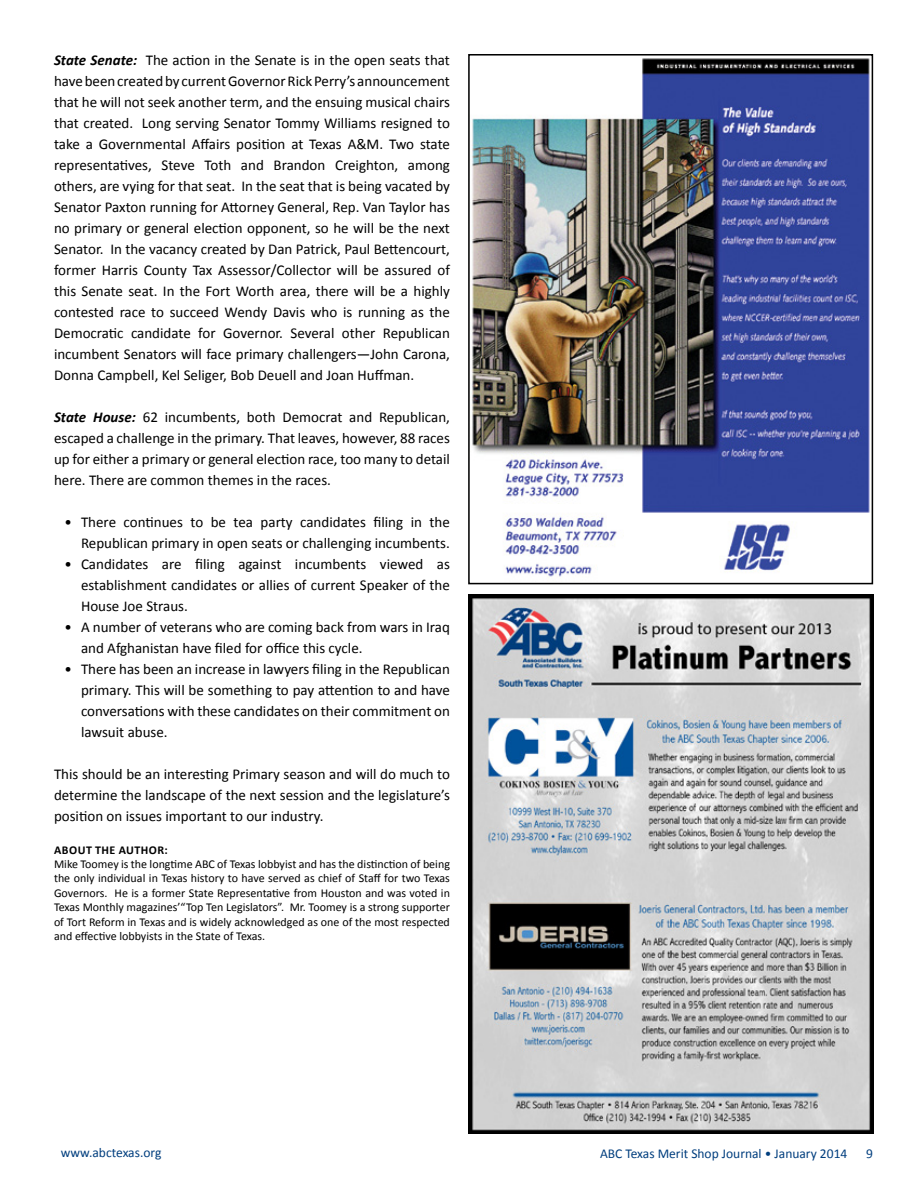
<style>
.page{position:relative;width:918px;height:1188px;background:#fff}
.page>*{position:absolute;margin:0;border:0;box-sizing:border-box;transform-origin:0 0}
.t1{font:15px/21px "Calibri";color:#000;text-align:justify}
.t2{font:13.5px "Calibri";color:#003e7e}
.t3{font:12px/14.4px "Calibri";color:#000;text-align:justify}
.t4{font:700 12px "Calibri";letter-spacing:.04em;color:#000}
.s1{font-weight:700;font-style:italic}
</style>
<div class="page">
<img style="left:468px;top:594px;width:405px;height:540px">
<img style="left:472px;top:58px;width:398px;height:520px">
<div style="left:468px;top:54px;width:405px;height:530px;border:2px solid #000"></div>
<p class="t1" style="left:54px;top:50px;width:398px"><span class="s1">State Senate:</span> The action in the Senate is in the open seats that have been created by current Governor Rick Perry’s announcement that he will not seek another term, and the ensuing musical chairs that created. Long serving Senator Tommy Williams resigned to take a Governmental Affairs position at Texas A&amp;M. Two state representatives, Steve Toth and Brandon Creighton, among others, are vying for that seat. In the seat that is being vacated by Senator Paxton running for Attorney General, Rep. Van Taylor has no primary or general election opponent, so he will be the next Senator. In the vacancy created by Dan Patrick, Paul Bettencourt, former Harris County Tax Assessor/Collector will be assured of this Senate seat. In the Fort Worth area, there will be a highly contested race to succeed Wendy Davis who is running as the Democratic candidate for Governor. Several other Republican incumbent Senators will face primary challengers—John Carona, Donna Campbell, Kel Seliger, Bob Deuell and Joan Huffman.</p>
<p class="t1" style="left:54px;top:407px;width:397px"><span class="s1">State House:</span> 62 incumbents, both Democrat and Republican, escaped a challenge in the primary. That leaves, however, 88 races up for either a primary or general election race, too many to detail here. There are common themes in the races.</p>
<p class="t1" style="left:64px;top:512px;width:387px;text-align:right">• There continues to be tea party candidates filing in the<br>Republican primary in open seats or challenging incumbents.</p>
<p class="t1" style="left:81px;top:554px;width:370px;text-indent:-16px">• Candidates are filing against incumbents viewed as establishment candidates or allies of current Speaker of the House Joe Straus.</p>
<p class="t1" style="left:81px;top:617px;width:370px;text-indent:-16px">• A number of veterans who are coming back from wars in Iraq and Afghanistan have filed for office this cycle.</p>
<p class="t1" style="left:81px;top:659px;width:370px;text-indent:-16px">• There has been an increase in lawyers filing in the Republican primary. This will be something to pay attention to and have conversations with these candidates on their commitment on lawsuit abuse.</p>
<p class="t1" style="left:54px;top:764px;width:397px">This should be an interesting Primary season and will do much to determine the landscape of the next session and the legislature’s position on issues important to our industry.</p>
<p class="t4" style="left:54px;top:842px;width:115px">ABOUT THE AUTHOR:</p>
<p class="t3" style="left:54px;top:857px;width:397px">Mike Toomey is the longtime ABC of Texas lobbyist and has the distinction of being the only individual in Texas history to have served as chief of Staff for two Texas Governors. He is a former State Representative from Houston and was voted in Texas Monthly magazines’“Top Ten Legislators”. Mr. Toomey is a strong supporter of Tort Reform in Texas and is widely acknowledged as one of the most respected and effective lobbyists in the State of Texas.</p>
<p class="t2" style="left:61px;top:1144px;width:102px">www.abctexas.org</p>
<p class="t2" style="left:600px;top:1145px;width:249px">ABC Texas Merit Shop Journal • January 2014</p>
<p class="t2" style="left:866px;top:1145px;width:8px">9</p>
</div>
